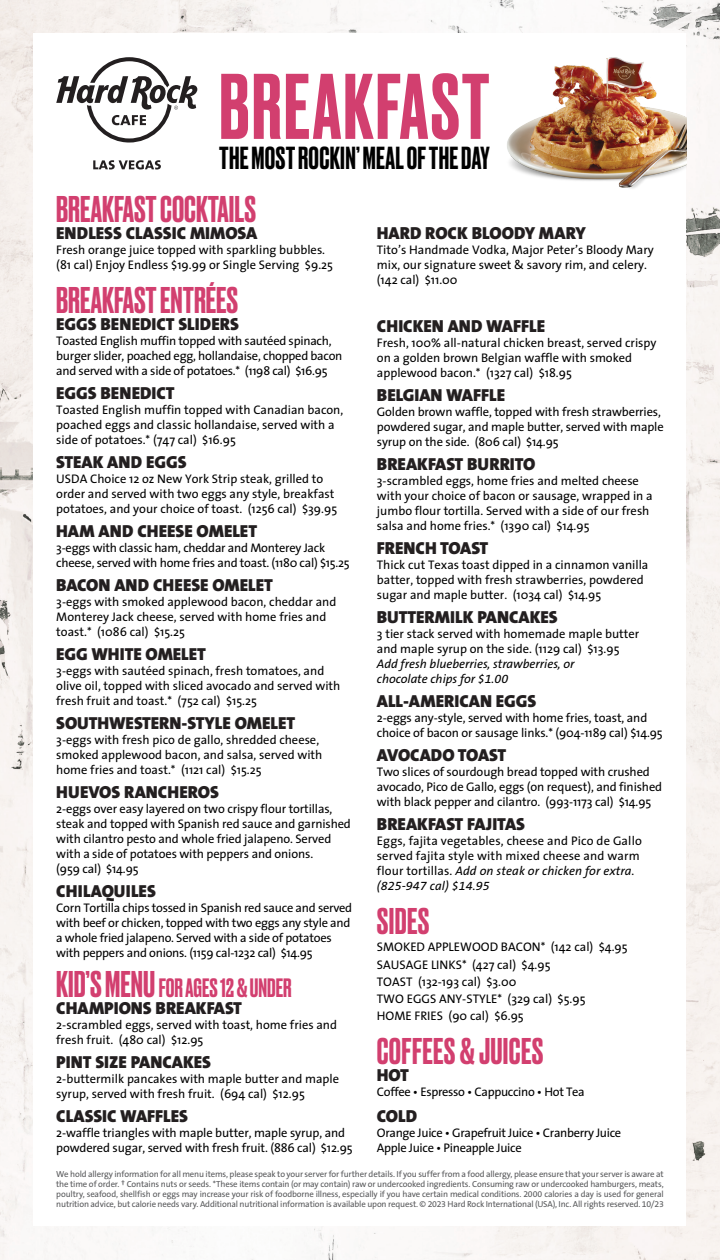
<style>
.page{position:relative;width:720px;height:1260px;background:#fff}
.page>*{position:absolute;margin:0;border:0;box-sizing:border-box;transform-origin:0 0}
.t1{font:500 87.5px "Druk";letter-spacing:.03em;color:#d23f6f}
.t2{font:500 35px "Druk";color:#d23f6f}
.t3{font:500 30px "Druk";letter-spacing:.01em;color:#000}
.t4{font:500 25px "Druk";color:#d23f6f}
.t5{font:900 17.5px "The Sans B9";color:#231f20}
.t6{font:12.5px/15px "The Sans Cafe Plain";color:#000}
.t7{font:12.5px/15px "The Sans Cafe Plain";letter-spacing:-.02em;color:#000}
.t8{font:12.5px/15px "The Sans Cafe Plain";letter-spacing:-.025em;color:#000}
.t9{font:8.75px/10px "The Sans B5 Plain";letter-spacing:-.02em;color:#57585a;text-align:justify}
.s1{font-size:35px}
.s2{font-family:"The Sans B5 Plain";font-style:italic}
</style>
<div class="page">
<img style="left:0;top:0;width:720px;height:1260px">
<div style="left:34px;top:34px;width:652px;height:1192px;background:#fff"></div>
<img style="left:507px;top:57px;width:179px;height:132px">
<svg style="left:93px;top:160px;width:68px;height:10px"></svg>
<svg style="left:56px;top:57px;width:141px;height:86px"></svg>
<p class="t1" style="left:219px;top:47px;width:272px">BREAKFAST</p>
<p class="t3" style="left:219px;top:137px;width:272px">THE MOST ROCKIN’ MEAL OF THE DAY</p>
<p class="t2" style="left:56px;top:185px;width:201px">BREAKFAST COCKTAILS</p>
<p class="t5" style="left:56px;top:224px;width:203px">ENDLESS CLASSIC MIMOSA</p>
<p class="t6" style="left:56px;top:243px;width:278px">Fresh orange juice topped with sparkling bubbles. (81 cal) Enjoy Endless $19.99 or Single Serving $9.25</p>
<p class="t2" style="left:56px;top:276px;width:183px">BREAKFAST ENTRÉES</p>
<p class="t5" style="left:56px;top:315px;width:184px">EGGS BENEDICT SLIDERS</p>
<p class="t7" style="left:56px;top:333px;width:288px">Toasted English muffin topped with sautéed spinach, burger slider, poached egg, hollandaise, chopped bacon and served with a side of potatoes.* (1198 cal) $16.95</p>
<p class="t5" style="left:56px;top:384px;width:120px">EGGS BENEDICT</p>
<p class="t6" style="left:56px;top:402px;width:289px">Toasted English muffin topped with Canadian bacon, poached eggs and classic hollandaise, served with a side of potatoes.* (747 cal) $16.95</p>
<p class="t5" style="left:56px;top:453px;width:132px">STEAK AND EGGS</p>
<p class="t6" style="left:56px;top:471px;width:282px">USDA Choice 12 oz New York Strip steak, grilled to order and served with two eggs any style, breakfast potatoes, and your choice of toast. (1256 cal) $39.95</p>
<p class="t5" style="left:56px;top:522px;width:202px">HAM AND CHEESE OMELET</p>
<p class="t7" style="left:56px;top:540px;width:295px">3-eggs with classic ham, cheddar and Monterey Jack cheese, served with home fries and toast. (1180 cal) $15.25</p>
<p class="t5" style="left:56px;top:576px;width:218px">BACON AND CHEESE OMELET</p>
<p class="t6" style="left:56px;top:594px;width:282px">3-eggs with smoked applewood bacon, cheddar and<br>Monterey Jack cheese, served with home fries and toast.* (1086 cal) $15.25</p>
<p class="t5" style="left:56px;top:645px;width:151px">EGG WHITE OMELET</p>
<p class="t6" style="left:56px;top:663px;width:286px">3-eggs with sautéed spinach, fresh tomatoes, and olive oil, topped with sliced avocado and served with fresh fruit and toast.* (752 cal) $15.25</p>
<p class="t5" style="left:56px;top:714px;width:240px">SOUTHWESTERN-STYLE OMELET</p>
<p class="t6" style="left:56px;top:732px;width:268px">3-eggs with fresh pico de gallo, shredded cheese, smoked applewood bacon, and salsa, served with home fries and toast.* (1121 cal) $15.25</p>
<p class="t5" style="left:56px;top:783px;width:164px">HUEVOS RANCHEROS</p>
<p class="t6" style="left:56px;top:801px;width:296px">2-eggs over easy layered on two crispy flour tortillas, steak and topped with Spanish red sauce and garnished with cilantro pesto and whole fried jalapeno. Served with a side of potatoes with peppers and onions.<br>(959 cal) $14.95</p>
<p class="t5" style="left:56px;top:882px;width:101px">CHILAQUILES</p>
<p class="t7" style="left:56px;top:900px;width:297px">Corn Tortilla chips tossed in Spanish red sauce and served with beef or chicken, topped with two eggs any style and a whole fried jalapeno. Served with a side of potatoes with peppers and onions. (1159 cal-1232 cal) $14.95</p>
<p class="t4" style="left:56px;top:971px;width:237px"><span class="s1">KID’S MENU</span> FOR AGES 12 &amp; UNDER</p>
<p class="t5" style="left:56px;top:999px;width:187px">CHAMPIONS BREAKFAST</p>
<p class="t6" style="left:56px;top:1017px;width:282px">2-scrambled eggs, served with toast, home fries and fresh fruit. (480 cal) $12.95</p>
<p class="t5" style="left:56px;top:1053px;width:156px">PINT SIZE PANCAKES</p>
<p class="t6" style="left:56px;top:1071px;width:284px">2-buttermilk pancakes with maple butter and maple syrup, served with fresh fruit. (694 cal) $12.95</p>
<p class="t5" style="left:56px;top:1107px;width:133px">CLASSIC WAFFLES</p>
<p class="t6" style="left:56px;top:1125px;width:298px">2-waffle triangles with maple butter, maple syrup, and powdered sugar, served with fresh fruit. (886 cal) $12.95</p>
<p class="t5" style="left:377px;top:224px;width:211px">HARD ROCK BLOODY MARY</p>
<p class="t6" style="left:377px;top:242px;width:278px">Tito’s Handmade Vodka, Major Peter’s Bloody Mary mix, our signature sweet &amp; savory rim, and celery. (142 cal) $11.00</p>
<p class="t5" style="left:377px;top:317px;width:170px">CHICKEN AND WAFFLE</p>
<p class="t6" style="left:377px;top:335px;width:281px">Fresh, 100% all-natural chicken breast, served crispy on a golden brown Belgian waffle with smoked applewood bacon.* (1327 cal) $18.95</p>
<p class="t5" style="left:377px;top:386px;width:130px">BELGIAN WAFFLE</p>
<p class="t6" style="left:377px;top:404px;width:288px">Golden brown waffle, topped with fresh strawberries, powdered sugar, and maple butter, served with maple syrup on the side. (806 cal) $14.95</p>
<p class="t5" style="left:377px;top:455px;width:160px">BREAKFAST BURRITO</p>
<p class="t6" style="left:377px;top:473px;width:277px">3-scrambled eggs, home fries and melted cheese with your choice of bacon or sausage, wrapped in a jumbo flour tortilla. Served with a side of our fresh salsa and home fries.* (1390 cal) $14.95</p>
<p class="t5" style="left:377px;top:539px;width:113px">FRENCH TOAST</p>
<p class="t6" style="left:377px;top:557px;width:273px">Thick cut Texas toast dipped in a cinnamon vanilla batter, topped with fresh strawberries, powdered sugar and maple butter. (1034 cal) $14.95</p>
<p class="t5" style="left:377px;top:608px;width:182px">BUTTERMILK PANCAKES</p>
<p class="t6" style="left:377px;top:626px;width:264px">3 tier stack served with homemade maple butter and maple syrup on the side. (1129 cal) $13.95<br><span class="s2">Add fresh blueberries, strawberries, or<br>chocolate chips for $1.00</span></p>
<p class="t5" style="left:377px;top:692px;width:161px">ALL-AMERICAN EGGS</p>
<p class="t6" style="left:377px;top:710px;width:287px">2-eggs any-style, served with home fries, toast, and choice of bacon or sausage links.* (904-1189 cal) $14.95</p>
<p class="t5" style="left:377px;top:746px;width:131px">AVOCADO TOAST</p>
<p class="t6" style="left:377px;top:764px;width:287px">Two slices of sourdough bread topped with crushed avocado, Pico de Gallo, eggs (on request), and finished with black pepper and cilantro. (993-1173 cal) $14.95</p>
<p class="t5" style="left:377px;top:815px;width:150px">BREAKFAST FAJITAS</p>
<p class="t6" style="left:377px;top:833px;width:266px">Eggs, fajita vegetables, cheese and Pico de Gallo served fajita style with mixed cheese and warm flour tortillas. <span class="s2">Add on steak or chicken for extra. (825-947 cal) $14.95</span></p>
<p class="t2" style="left:377px;top:897px;width:54px">SIDES</p>
<p class="t6" style="left:377px;top:940px;width:252px">SMOKED APPLEWOOD BACON* (142 cal) $4.95</p>
<p class="t6" style="left:377px;top:957px;width:175px">SAUSAGE LINKS* (427 cal) $4.95</p>
<p class="t6" style="left:377px;top:974px;width:141px">TOAST (132-193 cal) $3.00</p>
<p class="t6" style="left:377px;top:991px;width:210px">TWO EGGS ANY-STYLE* (329 cal) $5.95</p>
<p class="t6" style="left:377px;top:1009px;width:148px">HOME FRIES (90 cal) $6.95</p>
<p class="t2" style="left:377px;top:1027px;width:168px">COFFEES &amp; JUICES</p>
<p class="t5" style="left:377px;top:1066px;width:34px">HOT</p>
<p class="t8" style="left:377px;top:1084px;width:209px">Coffee • Espresso • Cappuccino • Hot Tea</p>
<p class="t5" style="left:377px;top:1107px;width:42px">COLD</p>
<p class="t8" style="left:377px;top:1125px;width:246px">Orange Juice • Grapefruit Juice • Cranberry Juice<br>Apple Juice • Pineapple Juice</p>
<p class="t9" style="left:56px;top:1169px;width:609px">We hold allergy information for all menu items, please speak to your server for further details. If you suffer from a food allergy, please ensure that your server is aware at the time of order. † Contains nuts or seeds. *These items contain (or may contain) raw or undercooked ingredients. Consuming raw or undercooked hamburgers, meats, poultry, seafood, shellfish or eggs may increase your risk of foodborne illness, especially if you have certain medical conditions. 2000 calories a day is used for general nutrition advice, but calorie needs vary. Additional nutritional information is available upon request. © 2023 Hard Rock International (USA), Inc. All rights reserved. 10/23</p>
</div>
